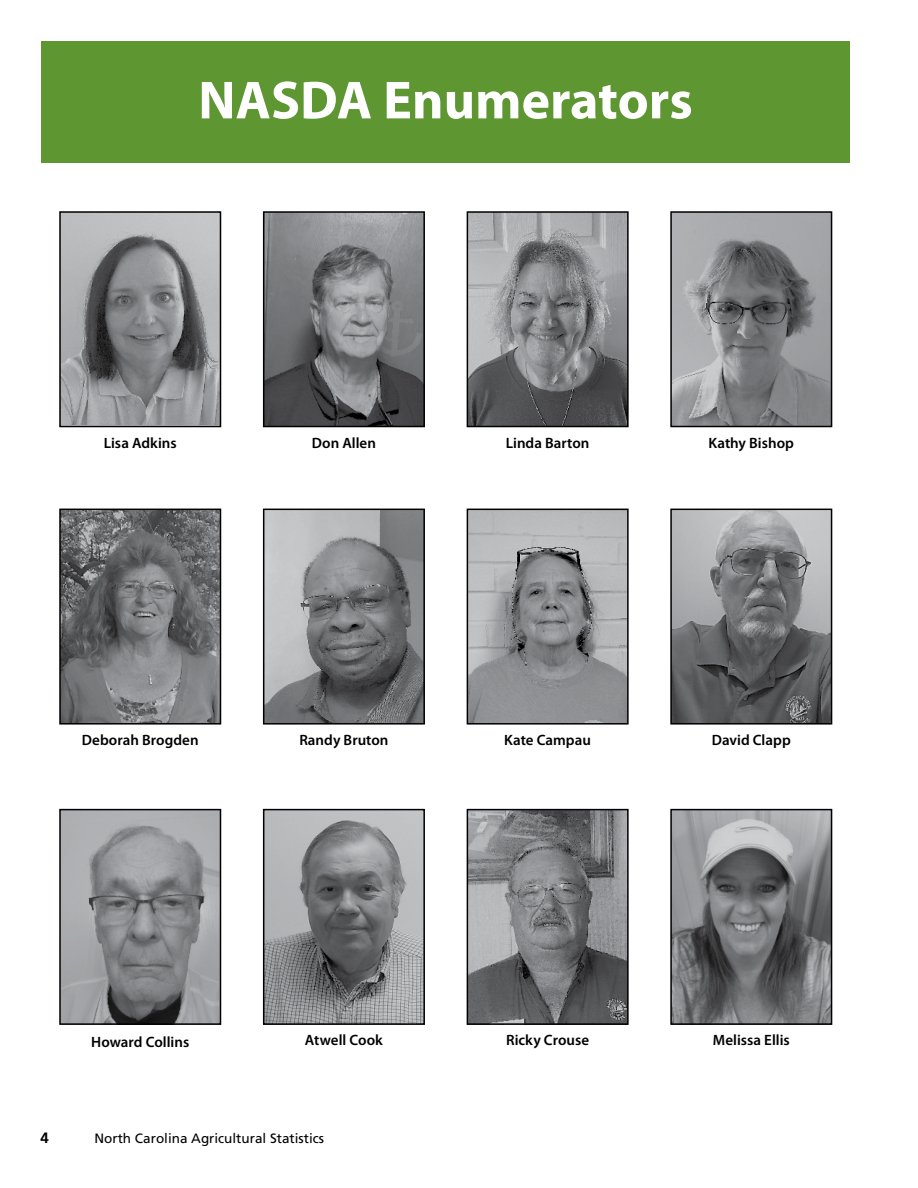
<style>
.page{position:relative;width:918px;height:1188px;background:#fff}
.page>*{position:absolute;margin:0;border:0;box-sizing:border-box;transform-origin:0 0}
.t1{font:700 54px "Myriad Pro";color:#fff}
.t2{font:600 15px "Myriad Pro";color:#000}
.t3{font:700 15px "Frutiger LT Std";color:#000}
.t4{font:13.5px "Frutiger LT Std";color:#000}
</style>
<div class="page">
<div style="left:41px;top:41px;width:809px;height:122px;background:#5e9732"></div>
<img style="left:62px;top:214px;width:156px;height:210px">
<div style="left:59px;top:211px;width:162px;height:216px;border:2px solid #000"></div>
<img style="left:266px;top:512px;width:156px;height:210px">
<div style="left:263px;top:509px;width:162px;height:216px;border:2px solid #000"></div>
<img style="left:62px;top:512px;width:156px;height:210px">
<div style="left:59px;top:509px;width:162px;height:216px;border:2px solid #000"></div>
<img style="left:673px;top:214px;width:156px;height:210px">
<div style="left:670px;top:211px;width:162px;height:216px;border:2px solid #000"></div>
<img style="left:470px;top:214px;width:156px;height:210px">
<div style="left:467px;top:211px;width:162px;height:216px;border:2px solid #000"></div>
<img style="left:266px;top:214px;width:156px;height:210px">
<div style="left:263px;top:211px;width:162px;height:216px;border:2px solid #000"></div>
<img style="left:62px;top:812px;width:156px;height:210px">
<div style="left:59px;top:809px;width:162px;height:216px;border:2px solid #000"></div>
<img style="left:673px;top:512px;width:156px;height:210px">
<div style="left:670px;top:509px;width:162px;height:216px;border:2px solid #000"></div>
<img style="left:470px;top:512px;width:156px;height:210px">
<div style="left:467px;top:509px;width:162px;height:216px;border:2px solid #000"></div>
<img style="left:266px;top:812px;width:156px;height:210px">
<div style="left:263px;top:809px;width:162px;height:216px;border:2px solid #000"></div>
<img style="left:470px;top:812px;width:156px;height:210px">
<div style="left:467px;top:809px;width:162px;height:216px;border:2px solid #000"></div>
<img style="left:673px;top:812px;width:156px;height:210px">
<div style="left:670px;top:809px;width:162px;height:216px;border:2px solid #000"></div>
<h1 class="t1" style="left:198px;top:65px;width:496px">NASDA Enumerators</h1>
<p class="t2" style="left:104px;top:433px;width:75px">Lisa Adkins</p>
<p class="t2" style="left:312px;top:433px;width:66px">Don Allen</p>
<p class="t2" style="left:506px;top:433px;width:85px">Linda Barton</p>
<p class="t2" style="left:709px;top:433px;width:87px">Kathy Bishop</p>
<p class="t2" style="left:82px;top:730px;width:118px">Deborah Brogden</p>
<p class="t2" style="left:299px;top:730px;width:91px">Randy Bruton</p>
<p class="t2" style="left:504px;top:730px;width:88px">Kate Campau</p>
<p class="t2" style="left:712px;top:730px;width:80px">David Clapp</p>
<p class="t2" style="left:91px;top:1032px;width:100px">Howard Collins</p>
<p class="t2" style="left:305px;top:1031px;width:80px">Atwell Cook</p>
<p class="t2" style="left:506px;top:1031px;width:85px">Ricky Crouse</p>
<p class="t2" style="left:713px;top:1031px;width:79px">Melissa Ellis</p>
<p class="t3" style="left:40px;top:1129px;width:10px">4</p>
<p class="t4" style="left:94px;top:1130px;width:231px">North Carolina Agricultural Statistics</p>
</div>
